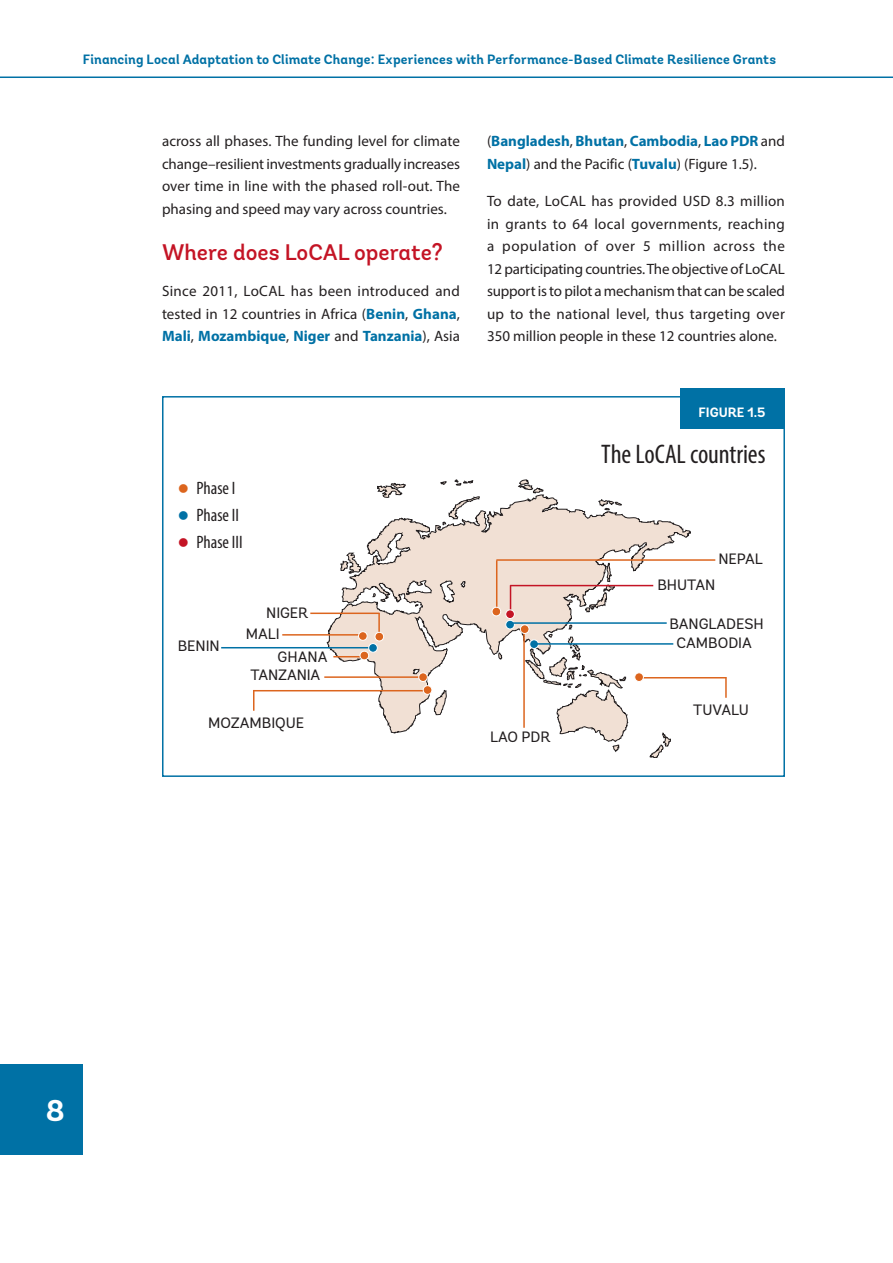
<style>
.page{position:relative;width:893px;height:1263px;background:#fff}
.page>*{position:absolute;margin:0;border:0;box-sizing:border-box;transform-origin:0 0}
.t1{font:700 30px "Andes";color:#fff}
.t2{font:condensed 27px "Myriad Pro";letter-spacing:-.005em;color:#231f20}
.t3{font:500 22.5px "Andes";color:#c41425}
.t4{font:condensed 18px "Myriad Pro";color:#231f20}
.t5{font:15px/22.5px "Myriad Pro";color:#231f20;text-align:justify}
.t6{font:15px/20.9px "Andes";color:#231f20}
.t7{font:700 15px/22.5px "Myriad Pro";color:#0071a5}
.t8{font:700 13.5px "Andes";letter-spacing:.01em;color:#0071a5}
.t9{font:700 13.5px "Andes";color:#fff}
.s1{font-weight:700;color:#0071a5}
.s2{color:#dc651e}
.s3{color:#0071a5}
.s4{color:#c41425}
.s5{font-weight:400;color:#231f20}
</style>
<div class="page">
<hr style="left:892px;top:963px;width:1px;height:300px;background:#0071a5">
<div style="left:0;top:1064px;width:83px;height:90px;background:#0071a5"></div>
<hr style="left:0;top:77px;width:893px;height:1px;background:#0071a5">
<div style="left:681px;top:388px;width:104px;height:41px;background:#0071a5"></div>
<svg style="left:440px;top:481px;width:7px;height:4px"></svg>
<svg style="left:454px;top:480px;width:19px;height:6px"></svg>
<svg style="left:518px;top:480px;width:25px;height:14px"></svg>
<svg style="left:327px;top:495px;width:364px;height:239px"></svg>
<svg style="left:340px;top:553px;width:21px;height:21px"></svg>
<svg style="left:377px;top:483px;width:29px;height:15px"></svg>
<hr style="left:496px;top:559px;width:219px;height:2px;background:#dc651e">
<hr style="left:496px;top:560px;width:1px;height:48px;background:#dc651e">
<hr style="left:253px;top:690px;width:174px;height:1px;background:#dc651e">
<hr style="left:378px;top:613px;width:2px;height:21px;background:#dc651e">
<hr style="left:324px;top:676px;width:97px;height:2px;background:#dc651e">
<svg style="left:418px;top:672px;width:29px;height:43px"></svg>
<hr style="left:333px;top:656px;width:30px;height:1px;background:#dc651e">
<hr style="left:221px;top:647px;width:150px;height:1px;background:#0071a5">
<hr style="left:310px;top:612px;width:69px;height:2px;background:#dc651e">
<hr style="left:282px;top:634px;width:80px;height:2px;background:#dc651e">
<svg style="left:358px;top:631px;width:26px;height:30px"></svg>
<svg style="left:253px;top:691px;width:1px;height:20px"></svg>
<hr style="left:639px;top:677px;width:87px;height:1px;background:#dc651e">
<hr style="left:537px;top:643px;width:136px;height:2px;background:#0071a5">
<hr style="left:725px;top:677px;width:2px;height:21px;background:#dc651e">
<svg style="left:491px;top:562px;width:180px;height:195px"></svg>
<div style="left:162px;top:396px;width:623px;height:381px;border:2px solid #0071a5"></div>
<p class="t8" style="left:83px;top:51px;width:695px">Financing Local Adaptation to Climate Change: Experiences with Performance-Based Climate Resilience Grants</p>
<p class="t5" style="left:162px;top:130px;width:300px">across all phases. The funding level for climate change–resilient investments gradually increases over time in line with the phased roll-out. The phasing and speed may vary across countries.</p>
<h3 class="t3" style="left:162px;top:239px;width:282px">Where does LoCAL operate?</h3>
<p class="t5" style="left:162px;top:280px;width:299px">Since 2011, LoCAL has been introduced and tested in 12 countries in Africa (<span class="s1">Benin</span>, <span class="s1">Ghana</span>, <span class="s1">Mali</span>, <span class="s1">Mozambique</span>, <span class="s1">Niger</span> and <span class="s1">Tanzania</span>), Asia</p>
<p class="t4" style="left:178px;top:477px;width:59px"><span class="s2">●</span> Phase I</p>
<p class="t4" style="left:178px;top:504px;width:63px"><span class="s3">●</span> Phase II</p>
<p class="t4" style="left:178px;top:531px;width:67px"><span class="s4">●</span> Phase III</p>
<p class="t6" style="left:178px;top:636px;width:44px">BENIN</p>
<p class="t6" style="left:246px;top:603px;width:64px;text-indent:21px">NIGER<br>MALI</p>
<p class="t6" style="left:250px;top:647px;width:79px;line-height:18.6px;text-indent:27px">GHANA<br>TANZANIA</p>
<p class="t6" style="left:208px;top:713px;width:97px">MOZAMBIQUE</p>
<p class="t7" style="left:487px;top:129px;width:299px"><span class="s5">(</span>Bangladesh<span class="s5">,</span> Bhutan<span class="s5">,</span> Cambodia<span class="s5">,</span> Lao PDR <span class="s5">and<br></span>Nepal<span class="s5">) and the Pacific (</span>Tuvalu<span class="s5">) (Figure 1.5).</span></p>
<p class="t5" style="left:487px;top:190px;width:299px">To date, LoCAL has provided USD 8.3 million in grants to 64 local governments, reaching a population of over 5 million across the 12 participating countries. The objective of LoCAL support is to pilot a mechanism that can be scaled up to the national level, thus targeting over 350 million people in these 12 countries alone.</p>
<p class="t9" style="left:699px;top:404px;width:68px">FIGURE 1.5</p>
<h2 class="t2" style="left:601px;top:438px;width:166px">The LoCAL countries</h2>
<p class="t6" style="left:718px;top:549px;width:46px">NEPAL</p>
<p class="t6" style="left:657px;top:575px;width:59px">BHUTAN</p>
<p class="t6" style="left:669px;top:613px;width:96px">BANGLADESH</p>
<p class="t6" style="left:677px;top:633px;width:77px">CAMBODIA</p>
<p class="t6" style="left:490px;top:726px;width:62px">LAO PDR</p>
<p class="t6" style="left:693px;top:699px;width:57px">TUVALU</p>
<h1 class="t1" style="left:46px;top:1092px;width:20px">8</h1>
</div>
